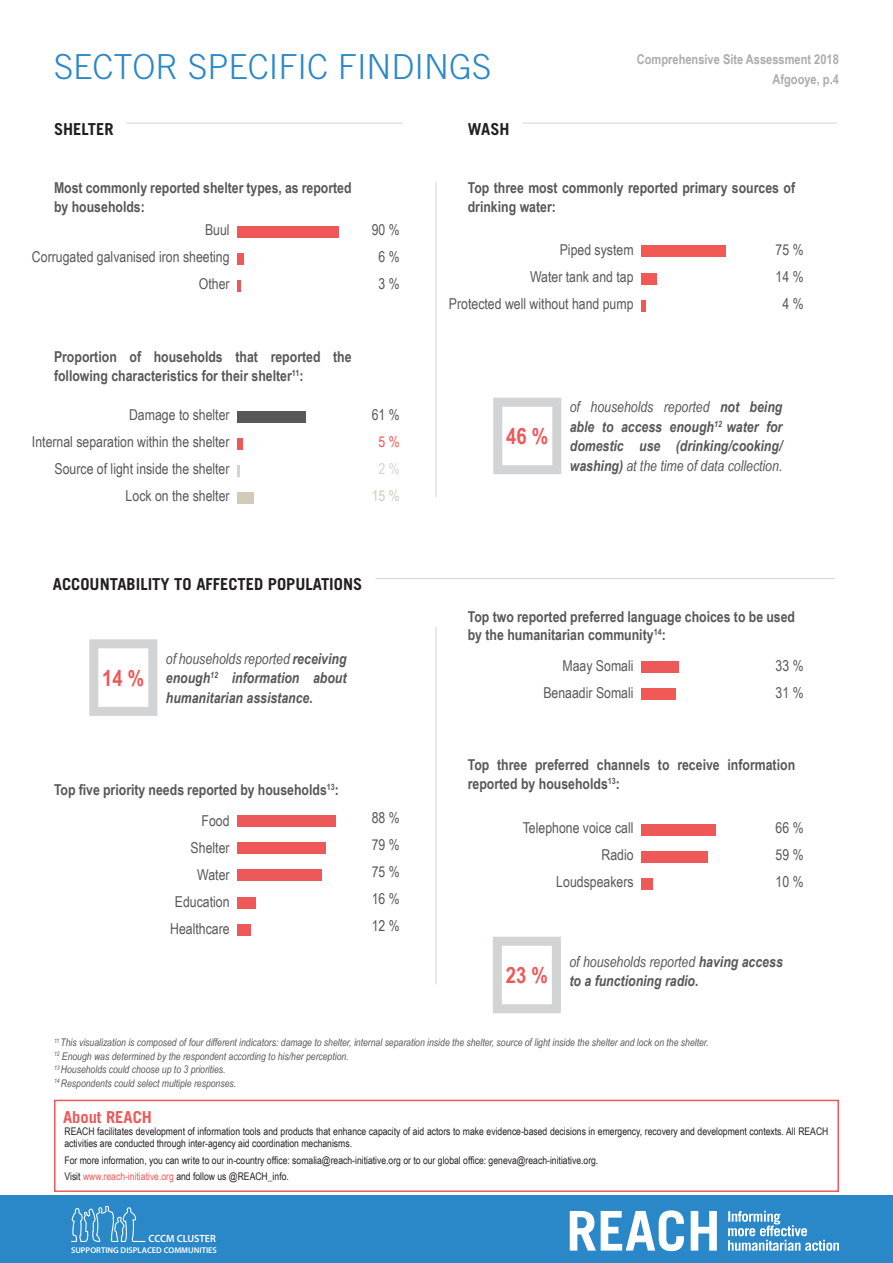
<style>
.page{position:relative;width:893px;height:1263px;background:#fff}
.page>*{position:absolute;margin:0;border:0;box-sizing:border-box;transform-origin:0 0}
.Body_Text{font:150px "Chartwell Bars Vertical";color:#ee5859}
.Body_Text-2{font:150px "Chartwell Bars Vertical";color:#f05954}
.Top_Heading_CCCM_Blu{font:300 34.5px "Trade Gothic LT Std";color:#2a87c8}
.Body_Text-3{font:700 22.5px "Arial Narrow";color:#ee5859}
.Heading{font:700 16.5px "Trade Gothic LT Std";color:#231f20}
.t1{font:700 16.5px "Trade Gothic LT Std";color:#ee5859}
.Chart_Heading{font:700 15px/19.5px "Arial Narrow";color:#58585a}
.Body_Text-4{font:15px "Arial Narrow";color:#58585a}
.Body_Text-5{font:italic 700 15px/19.5px "Arial Narrow";color:#58585a;text-align:justify}
.Body_Text-6{font:italic 15px "Arial Narrow";color:#58585a}
.Body_Text-7{font:15px "Arial Narrow";color:#d2cbb8}
.Body_Text-8{font:15px "Arial Narrow";color:#f05954}
.Body_Text-9{font:15px "Arial Narrow";color:#d1d3d4}
.RASP_page_number{font:700 13.5px "Arial Narrow";color:#acacac}
.heading_red{font:10.5px/12px "Arial Narrow";color:#231f20}
.Footnote{font:italic 10.5px "Arial Narrow";color:#58585a}
.t2{font:600 10.5px "Myriad Pro";color:#fff}
.t3{font:600 8.4px "Myriad Pro";color:#fff}
.s1{color:#58585a}
.s2{color:#d1d3d4}
.s3{color:#d2cbb8}
.s4{font-weight:400}
.s5{color:#ee5859}
.s6{font-weight:700}
</style>
<div class="page">
<div style="left:0;top:1195px;width:893px;height:68px;background:#2a87c8"></div>
<svg style="left:71px;top:1206px;width:74px;height:36px"></svg>
<svg style="left:570px;top:1210px;width:147px;height:41px"></svg>
<svg style="left:728px;top:1211px;width:111px;height:40px"></svg>
<div style="left:54px;top:1100px;width:785px;height:92px;border:2px solid #ee595b"></div>
<hr style="left:522px;top:123px;width:315px;height:1px;background:#d1d3d4">
<hr style="left:126px;top:123px;width:277px;height:1px;background:#d1d3d4">
<hr style="left:436px;top:182px;width:1px;height:315px;background:#d1d3d4">
<hr style="left:375px;top:578px;width:460px;height:1px;background:#d1d3d4">
<hr style="left:436px;top:627px;width:1px;height:357px;background:#d1d3d4">
<div style="left:493px;top:937px;width:68px;height:76px;border:9px solid #d1d3d4"></div>
<div style="left:89px;top:639px;width:68px;height:77px;border:9px solid #d1d3d4"></div>
<div style="left:493px;top:398px;width:68px;height:76px;border:9px solid #d1d3d4"></div>
<p class="Top_Heading_CCCM_Blu" style="left:54px;top:46px;width:439px">SECTOR SPECIFIC FINDINGS</p>
<p class="RASP_page_number" style="left:637px;top:49px;width:204px">Comprehensive Site Assessment 2018</p>
<p class="RASP_page_number" style="left:772px;top:69px;width:68px">Afgooye, p.4</p>
<p class="Heading" style="left:54px;top:119px;width:61px">SHELTER</p>
<p class="Chart_Heading" style="left:54px;top:177px;width:299px">Most commonly reported shelter types, as reported by households:</p>
<p class="Body_Text-4" style="left:205px;top:219px;width:26px">Buul</p>
<p class="Body_Text-4" style="left:32px;top:246px;width:199px">Corrugated galvanised iron sheeting</p>
<p class="Body_Text-4" style="left:199px;top:273px;width:32px">Other</p>
<p class="Body_Text" style="left:381px;top:218px;width:83px;rotate:90deg">90+6+3</p>
<p class="Body_Text-4" style="left:372px;top:219px;width:30px">90 %</p>
<p class="Body_Text-4" style="left:378px;top:246px;width:23px">6 %</p>
<p class="Body_Text-4" style="left:378px;top:273px;width:23px">3 %</p>
<p class="Chart_Heading" style="left:54px;top:346px;width:299px">Proportion of households that reported the following characteristics for their shelter<sup>11</sup>:</p>
<p class="Body_Text" style="left:381px;top:403px;width:110px;rotate:90deg"><span class="s1">61</span>+5+<span class="s2">2</span><span class="s3">15</span></p>
<p class="Body_Text-4" style="left:129px;top:404px;width:102px">Damage to shelter</p>
<p class="Body_Text-4" style="left:32px;top:431px;width:199px">Internal separation within the shelter</p>
<p class="Body_Text-4" style="left:55px;top:458px;width:177px">Source of light inside the shelter</p>
<p class="Body_Text-4" style="left:126px;top:485px;width:105px">Lock on the shelter</p>
<p class="Body_Text-4" style="left:372px;top:404px;width:30px">61 %</p>
<p class="Body_Text-8" style="left:378px;top:431px;width:23px">5 %</p>
<p class="Body_Text-9" style="left:378px;top:458px;width:23px">2 %</p>
<p class="Body_Text-7" style="left:372px;top:485px;width:30px">15 %</p>
<p class="Heading" style="left:53px;top:574px;width:311px">ACCOUNTABILITY TO AFFECTED POPULATIONS</p>
<p class="Body_Text-3" style="left:102px;top:661px;width:44px">14 %</p>
<p class="Body_Text-5" style="left:166px;top:648px;width:182px"><span class="s4">of households reported</span> receiving enough<sup>12</sup> information about humanitarian assistance.</p>
<p class="Chart_Heading" style="left:54px;top:779px;width:286px">Top five priority needs reported by households<sup>13</sup>:</p>
<p class="Body_Text-4" style="left:202px;top:809px;width:30px">Food</p>
<p class="Body_Text-4" style="left:191px;top:836px;width:40px">Shelter</p>
<p class="Body_Text-4" style="left:197px;top:863px;width:34px">Water</p>
<p class="Body_Text-4" style="left:175px;top:890px;width:56px">Education</p>
<p class="Body_Text-4" style="left:170px;top:917px;width:61px">Healthcare</p>
<p class="Body_Text" style="left:381px;top:807px;width:137px;rotate:90deg">88+79+75+16+12</p>
<p class="Body_Text-4" style="left:372px;top:806px;width:30px">88 %</p>
<p class="Body_Text-4" style="left:372px;top:833px;width:30px">79 %</p>
<p class="Body_Text-4" style="left:372px;top:860px;width:30px">75 %</p>
<p class="Body_Text-4" style="left:372px;top:887px;width:30px">16 %</p>
<p class="Body_Text-4" style="left:372px;top:914px;width:30px">12 %</p>
<p class="Heading" style="left:468px;top:119px;width:43px">WASH</p>
<p class="Chart_Heading" style="left:468px;top:177px;width:329px">Top three most commonly reported primary sources of drinking water:</p>
<p class="Body_Text-4" style="left:560px;top:239px;width:75px">Piped system</p>
<p class="Body_Text-4" style="left:530px;top:266px;width:105px">Water tank and tap</p>
<p class="Body_Text-4" style="left:449px;top:293px;width:186px">Protected well without hand pump</p>
<p class="Body_Text-2" style="left:785px;top:238px;width:83px;rotate:90deg">75+14+4</p>
<p class="Body_Text-4" style="left:776px;top:239px;width:30px">75 %</p>
<p class="Body_Text-4" style="left:776px;top:266px;width:30px">14 %</p>
<p class="Body_Text-4" style="left:782px;top:293px;width:23px">4 %</p>
<p class="Body_Text-3" style="left:506px;top:419px;width:44px">46 %</p>
<p class="Body_Text-5" style="left:570px;top:396px;width:214px"><span class="s4">of households reported</span> not being able to access enough<sup>12</sup> water for domestic use (drinking/cooking/ washing) <span class="s4">at the time of data collection.</span></p>
<p class="Chart_Heading" style="left:468px;top:607px;width:329px;line-height:18px">Top two reported preferred language choices to be used by the humanitarian community<sup>14</sup>:</p>
<p class="Body_Text-4" style="left:562px;top:655px;width:73px">Maay Somali</p>
<p class="Body_Text-4" style="left:543px;top:682px;width:92px">Benaadir Somali</p>
<p class="Body_Text-2" style="left:785px;top:653px;width:56px;rotate:90deg"><span class="s5">33</span>+31</p>
<p class="Body_Text-4" style="left:776px;top:655px;width:30px">33 %</p>
<p class="Body_Text-4" style="left:776px;top:682px;width:30px">31 %</p>
<p class="Chart_Heading" style="left:468px;top:754px;width:329px">Top three preferred channels to receive information reported by households<sup>13</sup>:</p>
<p class="Body_Text-4" style="left:523px;top:817px;width:112px">Telephone voice call</p>
<p class="Body_Text-4" style="left:601px;top:844px;width:34px">Radio</p>
<p class="Body_Text-4" style="left:556px;top:871px;width:79px">Loudspeakers</p>
<p class="Body_Text" style="left:785px;top:816px;width:83px;rotate:90deg">66+59+10</p>
<p class="Body_Text-4" style="left:776px;top:817px;width:30px">66 %</p>
<p class="Body_Text-4" style="left:776px;top:844px;width:30px">59 %</p>
<p class="Body_Text-4" style="left:776px;top:871px;width:30px">10 %</p>
<p class="Body_Text-6" style="left:569px;top:951px;width:215px">of households reported <span class="s6">having access</span></p>
<p class="Body_Text-3" style="left:506px;top:958px;width:44px">23 %</p>
<p class="Body_Text-5" style="left:569px;top:970px;width:131px">to a functioning radio.</p>
<p class="Footnote" style="left:54px;top:1035px;width:656px"><sup>11</sup> This visualization is composed of four different indicators: damage to shelter, internal separation inside the shelter, source of light inside the shelter and lock on the shelter.</p>
<p class="Footnote" style="left:54px;top:1049px;width:296px"><sup>12</sup> Enough was determined by the respondent according to his/her perception.</p>
<p class="Footnote" style="left:54px;top:1062px;width:173px"><sup>13</sup> Households could choose up to 3 priorities.</p>
<p class="Footnote" style="left:54px;top:1076px;width:184px"><sup>14</sup> Respondents could select multiple responses.</p>
<p class="t1" style="left:63px;top:1107px;width:90px">About REACH</p>
<p class="heading_red" style="left:64px;top:1125px;width:765px">REACH facilitates development of information tools and products that enhance capacity of aid actors to make evidence-based decisions in emergency, recovery and development contexts. All REACH activities are conducted through inter-agency aid coordination mechanisms.</p>
<p class="heading_red" style="left:64px;top:1154px;width:535px">For more information, you can write to our in-country office: somalia@reach-initiative.org or to our global office: geneva@reach-initiative.org.</p>
<p class="heading_red" style="left:64px;top:1170px;width:226px">Visit <span class="s5">www.reach-initiative.org</span> and follow us @REACH_info.</p>
<p class="t2" style="left:149px;top:1232px;width:69px">CCCM CLUSTER</p>
<p class="t3" style="left:71px;top:1244px;width:147px">SUPPORTING DISPLACED COMMUNITIES</p>
</div>
